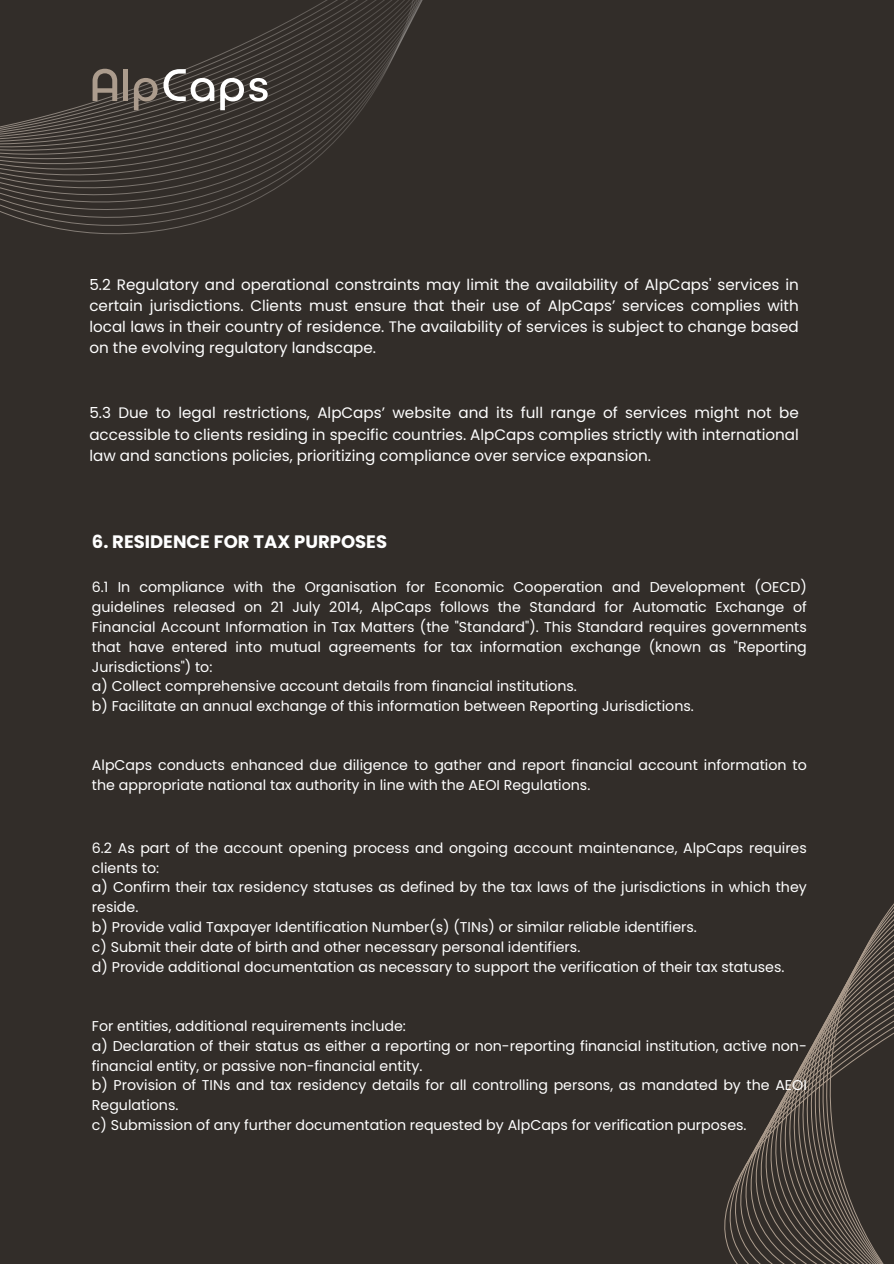
<style>
.page{position:relative;width:894px;height:1264px;background:#fff}
.page>*{position:absolute;margin:0;border:0;box-sizing:border-box;transform-origin:0 0}
.t1{font:700 18px "Poppins";color:#fff}
.t2{font:15.15px/21.1px "Poppins";color:#fff;text-align:justify}
.t3{font:14.25px/19.8px "Poppins";color:#fff}
</style>
<div class="page">
<div style="left:0;top:0;width:893px;height:1263px;background:#322d29"></div>
<svg style="left:0;top:0;width:423px;height:167px"></svg>
<svg style="left:220px;top:78px;width:47px;height:32px"></svg>
<svg style="left:134px;top:69px;width:80px;height:41px"></svg>
<div style="left:123px;top:69px;width:5px;height:32px;background:#ac9c8d"></div>
<svg style="left:92px;top:69px;width:25px;height:32px"></svg>
<svg style="left:724px;top:905px;width:169px;height:358px"></svg>
<p class="t2" style="left:89px;top:274px;width:710px">5.2 Regulatory and operational constraints may limit the availability of AlpCaps' services in certain jurisdictions. Clients must ensure that their use of AlpCaps’ services complies with local laws in their country of residence. The availability of services is subject to change based on the evolving regulatory landscape.</p>
<p class="t2" style="left:89px;top:402px;width:710px">5.3 Due to legal restrictions, AlpCaps’ website and its full range of services might not be accessible to clients residing in specific countries. AlpCaps complies strictly with international law and sanctions policies, prioritizing compliance over service expansion.</p>
<p class="t1" style="left:92px;top:529px;width:296px">6. RESIDENCE FOR TAX PURPOSES</p>
<p class="t3" style="left:92px;top:577px;width:716px;text-align:justify">6.1 In compliance with the Organisation for Economic Cooperation and Development (OECD) guidelines released on 21 July 2014, AlpCaps follows the Standard for Automatic Exchange of Financial Account Information in Tax Matters (the "Standard"). This Standard requires governments that have entered into mutual agreements for tax information exchange (known as "Reporting Jurisdictions") to:</p>
<p class="t3" style="left:92px;top:676px;width:486px">a) Collect comprehensive account details from financial institutions.</p>
<p class="t3" style="left:92px;top:696px;width:603px">b) Facilitate an annual exchange of this information between Reporting Jurisdictions.</p>
<p class="t3" style="left:92px;top:755px;width:716px">AlpCaps conducts enhanced due diligence to gather and report financial account information to the appropriate national tax authority in line with the AEOI Regulations.</p>
<p class="t3" style="left:92px;top:838px;width:716px">6.2 As part of the account opening process and ongoing account maintenance, AlpCaps requires clients to:</p>
<p class="t3" style="left:92px;top:877px;width:716px">a) Confirm their tax residency statuses as defined by the tax laws of the jurisdictions in which they reside.</p>
<p class="t3" style="left:92px;top:917px;width:606px">b) Provide valid Taxpayer Identification Number(s) (TINs) or similar reliable identifiers.</p>
<h1 class="t3" style="left:92px;top:937px;width:489px">c) Submit their date of birth and other necessary personal identifiers.</h1>
<p class="t3" style="left:92px;top:956px;width:693px">d) Provide additional documentation as necessary to support the verification of their tax statuses.</p>
<p class="t3" style="left:92px;top:1016px;width:315px">For entities, additional requirements include:</p>
<p class="t3" style="left:92px;top:1035px;width:716px">a) Declaration of their status as either a reporting or non-reporting financial institution, active non&shy;financial entity, or passive non-financial entity.</p>
<p class="t3" style="left:92px;top:1075px;width:716px">b) Provision of TINs and tax residency details for all controlling persons, as mandated by the AEOI<br>Regulations.</p>
<p class="t3" style="left:92px;top:1115px;width:656px">c) Submission of any further documentation requested by AlpCaps for verification purposes.</p>
</div>
